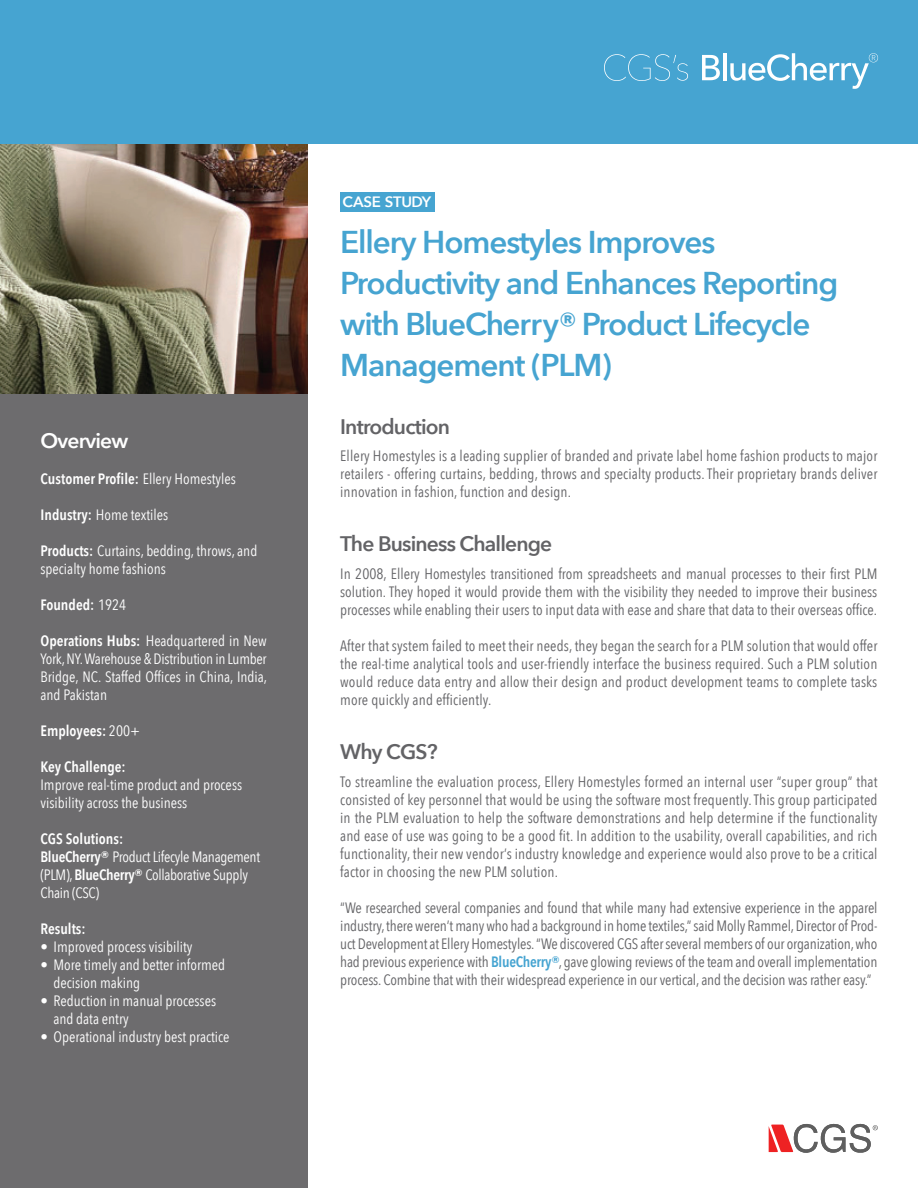
<style>
.page{position:relative;width:918px;height:1188px;background:#fff}
.page>*{position:absolute;margin:0;border:0;box-sizing:border-box;transform-origin:0 0}
.t1{font:600 31.5px/41.1px "Avenir Next";letter-spacing:-.035em;color:#46a4d1}
.t2{font:600 21px "Avenir Next";letter-spacing:-.04em;color:#636366}
.t3{font:600 21px "Avenir Next";letter-spacing:-.04em;color:#fff}
.t4{font:15px/18px "Avenir Next Condensed";letter-spacing:.01em;color:#636366;text-align:justify}
.t5{font:15px/18px "Avenir Next Condensed";color:#fff}
.t6{font:15px/18px "Avenir Next Condensed";letter-spacing:-.02em;color:#fff}
.t7{font:600 15px "Avenir Next Condensed";color:#fff}
.t8{font:600 15px "Avenir Next";letter-spacing:-.01em;color:#fff}
.s1{font-weight:400}
.s2{font-weight:600}
.s3{font-family:"Avenir Next";font-weight:600}
.s4{font-weight:600;color:#46a4d1}
.s5{font-family:"Avenir Next";font-weight:600;color:#46a4d1}
</style>
<div class="page">
<img style="left:0;top:144px;width:308px;height:250px">
<div style="left:0;top:394px;width:308px;height:794px;background:#6d6c6e"></div>
<svg style="left:769px;top:1124px;width:109px;height:29px"></svg>
<div style="left:0;top:0;width:918px;height:144px;background:#46a4d1"></div>
<svg style="left:604px;top:54px;width:84px;height:27px"></svg>
<svg style="left:702px;top:55px;width:18px;height:25px"></svg>
<hr style="left:723px;top:53px;width:3px;height:27px;background:#fff">
<svg style="left:730px;top:53px;width:148px;height:36px"></svg>
<div style="left:340px;top:192px;width:95px;height:19px;background:#46a4d1"></div>
<h2 class="t3" style="left:40px;top:423px;width:89px">Overview</h2>
<p class="t7" style="left:40px;top:466px;width:197px">Customer Profile: <span class="s1">Ellery Homestyles</span></p>
<p class="t5" style="left:40px;top:505px;width:129px"><span class="s2">Industry:</span> Home textiles</p>
<p class="t5" style="left:40px;top:541px;width:218px"><span class="s2">Products:</span> Curtains, bedding, throws, and specialty home fashions</p>
<p class="t7" style="left:40px;top:592px;width:87px">Founded: <span class="s1">1924</span></p>
<p class="t5" style="left:40px;top:631px;width:228px;text-align:justify"><span class="s2">Operations Hubs:</span> Headquartered in New York, NY. Warehouse &amp; Distribution in Lumber Bridge, NC. Staffed Offices in China, India, and Pakistan</p>
<p class="t7" style="left:40px;top:718px;width:101px">Employees: <span class="s1">200+</span></p>
<p class="t7" style="left:40px;top:754px;width:87px">Key Challenge:</p>
<p class="t5" style="left:40px;top:775px;width:203px">Improve real-time product and process visibility across the business</p>
<p class="t6" style="left:40px;top:829px;width:221px"><span class="s2">CGS Solutions:<br>BlueCherry</span><span class="s3">®</span> Product Lifecyle Management (PLM), <span class="s2">BlueCherry</span><span class="s3">®</span> Collaborative Supply<br>Chain (CSC)</p>
<p class="t7" style="left:40px;top:916px;width:47px">Results:</p>
<p class="t5" style="left:40px;top:937px;width:154px">• Improved process visibility</p>
<p class="t5" style="left:54px;top:955px;width:173px;text-indent:-13px">• More timely and better informed decision making</p>
<p class="t5" style="left:53px;top:991px;width:164px;text-indent:-13px">• Reduction in manual processes and data entry</p>
<p class="t5" style="left:40px;top:1027px;width:191px">• Operational industry best practice</p>
<p class="t8" style="left:342px;top:189px;width:90px">Case Study</p>
<h1 class="t1" style="left:340px;top:221px;width:500px">Ellery Homestyles Improves<br>Productivity and Enhances Reporting with BlueCherry® Product Lifecycle<br>Management (PLM)</h1>
<h2 class="t2" style="left:340px;top:408px;width:111px">Introduction</h2>
<p class="t4" style="left:340px;top:446px;width:539px">Ellery Homestyles is a leading supplier of branded and private label home fashion products to major retailers - offering curtains, bedding, throws and specialty products. Their proprietary brands deliver innovation in fashion, function and design.</p>
<h2 class="t2" style="left:340px;top:526px;width:214px">The Business Challenge</h2>
<p class="t4" style="left:340px;top:564px;width:539px">In 2008, Ellery Homestyles transitioned from spreadsheets and manual processes to their first PLM solution. They hoped it would provide them with the visibility they needed to improve their business processes while enabling their users to input data with ease and share that data to their overseas office.</p>
<p class="t4" style="left:340px;top:636px;width:539px">After that system failed to meet their needs, they began the search for a PLM solution that would offer the real-time analytical tools and user-friendly interface the business required. Such a PLM solution would reduce data entry and allow their design and product development teams to complete tasks more quickly and efficiently.</p>
<h2 class="t2" style="left:340px;top:734px;width:99px">Why CGS?</h2>
<p class="t4" style="left:340px;top:772px;width:539px">To streamline the evaluation process, Ellery Homestyles formed an internal user “super group” that consisted of key personnel that would be using the software most frequently. This group participated in the PLM evaluation to help the software demonstrations and help determine if the functionality and ease of use was going to be a good fit. In addition to the usability, overall capabilities, and rich functionality, their new vendor’s industry knowledge and experience would also prove to be a critical factor in choosing the new PLM solution.</p>
<p class="t4" style="left:340px;top:898px;width:539px">“We researched several companies and found that while many had extensive experience in the apparel industry, there weren’t many who had a background in home textiles,” said Molly Rammel, Director of Prod&shy;uct Development at Ellery Homestyles. “We discovered CGS after several members of our organization, who had previous experience with <span class="s4">BlueCherry</span><span class="s5">®</span> , gave glowing reviews of the team and overall implementation process. Combine that with their widespread experience in our vertical, and the decision was rather easy.”</p>
</div>
